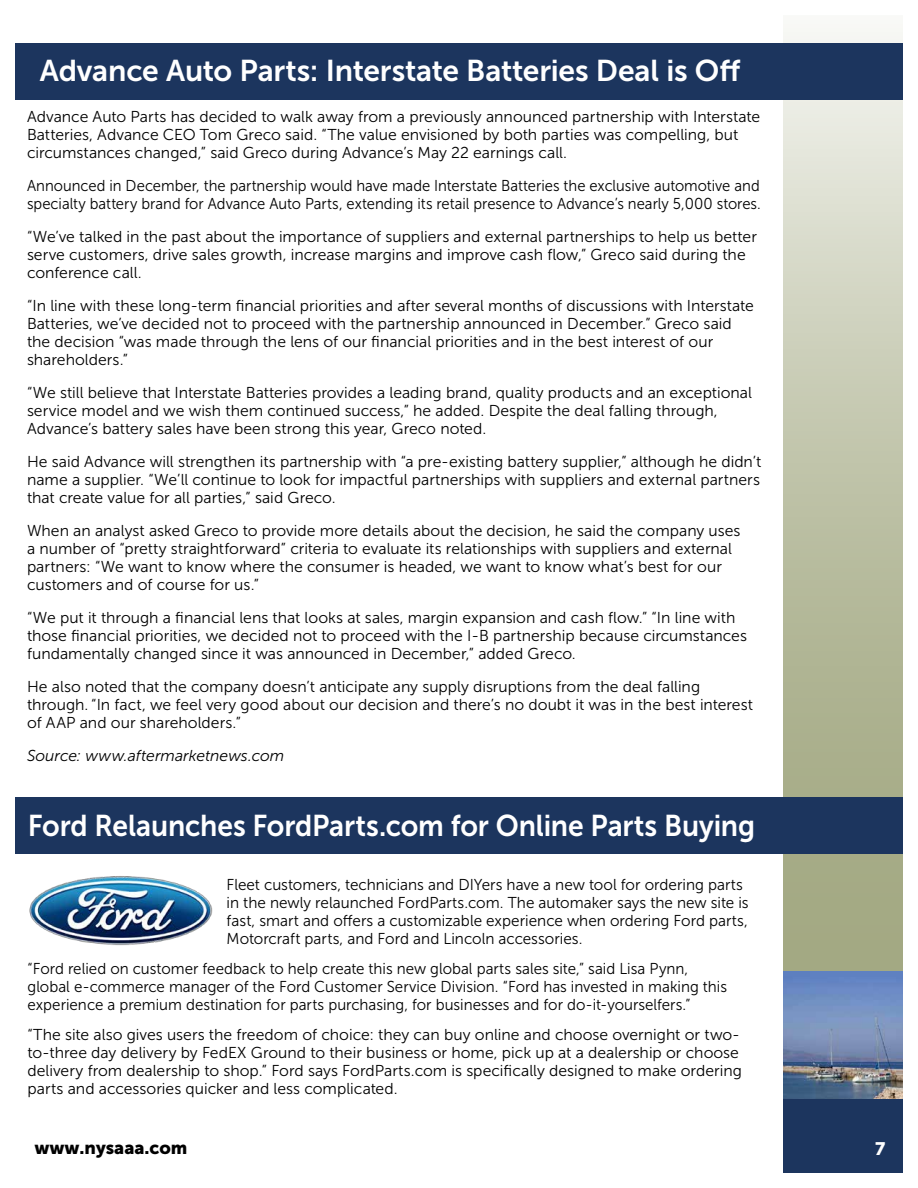
<style>
.page{position:relative;width:918px;height:1188px;background:#fff}
.page>*{position:absolute;margin:0;border:0;box-sizing:border-box;transform-origin:0 0}
.t1{font:30px "Museo Sans 700";letter-spacing:-.005em;color:#fff;scale:.94 1}
.t2{font:30px "Museo Sans 700";letter-spacing:-.005em;color:#fff}
.t3{font:18px "Museo Sans 900";color:#000}
.t4{font:18px "Museo Sans 900";color:#fff}
.t5{font:15.75px/18px "Museo Sans 300";color:#000}
.t6{font:15.75px/18px "Museo Sans 300";color:#000;scale:.96 1}
.t7{font:15.75px/18px "Museo Sans 300";color:#000;scale:.94 1}
.t8{font:italic 15.75px "Museo Sans 300";color:#000}
</style>
<div class="page">
<svg style="left:783px;top:28px;width:119px;height:944px;background:#c0c4ab"></svg>
<div style="left:783px;top:1098px;width:135px;height:90px;background:#1c355e"></div>
<img style="left:783px;top:972px;width:119px;height:126px">
<img style="left:29px;top:876px;width:184px;height:70px">
<div style="left:0;top:43px;width:918px;height:56px;background:#1c355e"></div>
<div style="left:0;top:798px;width:918px;height:56px;background:#1c355e"></div>
<div style="left:0;top:0;width:918px;height:1188px;border:15px solid #fff"></div>
<h1 class="t2" style="left:40px;top:54px;width:702px">Advance Auto Parts: Interstate Batteries Deal is Off</h1>
<p class="t5" style="left:27px;top:108px;width:735px">Advance Auto Parts has decided to walk away from a previously announced partnership with Interstate<br>Batteries, Advance CEO Tom Greco said. “The value envisioned by both parties was compelling, but circumstances changed,” said Greco during Advance’s May 22 earnings call.</p>
<p class="t7" style="left:27px;top:177px;width:782px">Announced in December, the partnership would have made Interstate Batteries the exclusive automotive and specialty battery brand for Advance Auto Parts, extending its retail presence to Advance’s nearly 5,000 stores.</p>
<p class="t5" style="left:27px;top:228px;width:731px">“We’ve talked in the past about the importance of suppliers and external partnerships to help us better serve customers, drive sales growth, increase margins and improve cash flow,” Greco said during the conference call.</p>
<p class="t5" style="left:27px;top:297px;width:728px">“In line with these long-term financial priorities and after several months of discussions with Interstate Batteries, we’ve decided not to proceed with the partnership announced in December.” Greco said the decision “was made through the lens of our financial priorities and in the best interest of our shareholders.”</p>
<p class="t5" style="left:27px;top:384px;width:726px">“We still believe that Interstate Batteries provides a leading brand, quality products and an exceptional service model and we wish them continued success,” he added. Despite the deal falling through,<br>Advance’s battery sales have been strong this year, Greco noted.</p>
<p class="t5" style="left:27px;top:453px;width:736px;text-align:justify">He said Advance will strengthen its partnership with “a pre-existing battery supplier,” although he didn’t name a supplier. “We’ll continue to look for impactful partnerships with suppliers and external partners that create value for all parties,” said Greco.</p>
<p class="t5" style="left:27px;top:522px;width:715px">When an analyst asked Greco to provide more details about the decision, he said the company uses a number of “pretty straightforward” criteria to evaluate its relationships with suppliers and external partners: “We want to know where the consumer is headed, we want to know what’s best for our customers and of course for us.”</p>
<p class="t5" style="left:27px;top:609px;width:722px">“We put it through a financial lens that looks at sales, margin expansion and cash flow.” “In line with those financial priorities, we decided not to proceed with the I-B partnership because circumstances fundamentally changed since it was announced in December,” added Greco.</p>
<p class="t5" style="left:27px;top:678px;width:728px">He also noted that the company doesn’t anticipate any supply disruptions from the deal falling through. “In fact, we feel very good about our decision and there’s no doubt it was in the best interest of AAP and our shareholders.”</p>
<p class="t8" style="left:27px;top:747px;width:259px">Source: www.aftermarketnews.com</p>
<h1 class="t1" style="left:28px;top:809px;width:775px">Ford Relaunches FordParts.com for Online Parts Buying</h1>
<p class="t5" style="left:227px;top:876px;width:524px">Fleet customers, technicians and DIYers have a new tool for ordering parts in the newly relaunched FordParts.com. The automaker says the new site is fast, smart and offers a customizable experience when ordering Ford parts, Motorcraft parts, and Ford and Lincoln accessories.</p>
<p class="t6" style="left:28px;top:960px;width:730px">“Ford relied on customer feedback to help create this new global parts sales site,” said Lisa Pynn, global e-commerce manager of the Ford Customer Service Division. “Ford has invested in making this experience a premium destination for parts purchasing, for businesses and for do-it-yourselfers.”</p>
<p class="t5" style="left:28px;top:1026px;width:716px">“The site also gives users the freedom of choice: they can buy online and choose overnight or two&shy;to-three day delivery by FedEX Ground to their business or home, pick up at a dealership or choose delivery from dealership to shop.” Ford says FordParts.com is specifically designed to make ordering parts and accessories quicker and less complicated.</p>
<p class="t3" style="left:34px;top:1137px;width:155px">www.nysaaa.com</p>
<p class="t4" style="left:875px;top:1139px;width:12px">7</p>
</div>
